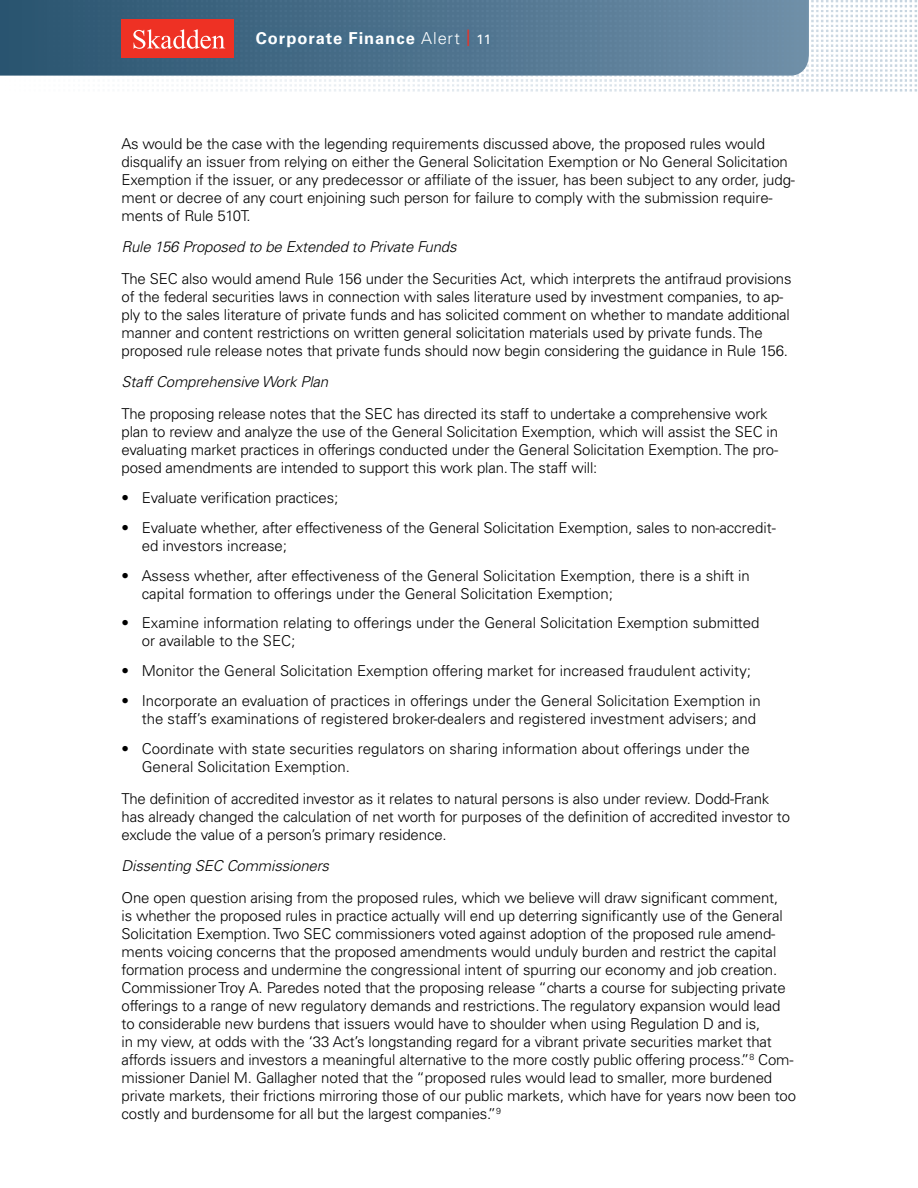
<style>
.page{position:relative;width:918px;height:1188px;background:#fff}
.page>*{position:absolute;margin:0;border:0;box-sizing:border-box;transform-origin:0 0}
.t1{font:700 16.5px "Univers LT Std";letter-spacing:.055em;color:#fff}
.t2{font:300 15px/18px "Univers LT Std";letter-spacing:-.01em;color:#000}
.t3{font:italic 300 15px "Univers LT Std";letter-spacing:-.01em;color:#000}
.s1{font-weight:300}
.s2{font-weight:400;color:#ee3124}
.s3{font-weight:400;font-size:13.5px}
</style>
<div class="page">
<img style="left:0;top:0;width:917px;height:92px">
<div style="left:250px;top:24px;width:247px;height:31px;background:#476e8a"></div>
<div style="left:122px;top:20px;width:112px;height:38px;background:#ee3124"></div>
<svg style="left:133px;top:29px;width:92px;height:20px"></svg>
<p class="t1" style="left:256px;top:28px;width:237px">Corporate Finance <span class="s1">Alert</span> <span class="s2">|</span> <span class="s3">11</span></p>
<p class="t2" style="left:122px;top:135px;width:675px">As would be the case with the legending requirements discussed above, the proposed rules would disqualify an issuer from relying on either the General Solicitation Exemption or No General Solicitation Exemption if the issuer, or any predecessor or affiliate of the issuer, has been subject to any order, judg&shy;ment or decree of any court enjoining such person for failure to comply with the submission require&shy;ments of Rule 510T.</p>
<p class="t3" style="left:122px;top:238px;width:337px">Rule 156 Proposed to be Extended to Private Funds</p>
<p class="t2" style="left:122px;top:270px;width:672px">The SEC also would amend Rule 156 under the Securities Act, which interprets the antifraud provisions of the federal securities laws in connection with sales literature used by investment companies, to ap&shy;ply to the sales literature of private funds and has solicited comment on whether to mandate additional manner and content restrictions on written general solicitation materials used by private funds. The proposed rule release notes that private funds should now begin considering the guidance in Rule 156.</p>
<p class="t3" style="left:122px;top:373px;width:208px">Staff Comprehensive Work Plan</p>
<p class="t2" style="left:122px;top:405px;width:658px">The proposing release notes that the SEC has directed its staff to undertake a comprehensive work plan to review and analyze the use of the General Solicitation Exemption, which will assist the SEC in evaluating market practices in offerings conducted under the General Solicitation Exemption. The pro&shy;posed amendments are intended to support this work plan. The staff will:</p>
<p class="t2" style="left:122px;top:488px;width:218px">• Evaluate verification practices;</p>
<p class="t2" style="left:142px;top:518px;width:636px;text-indent:-20px">• Evaluate whether, after effectiveness of the General Solicitation Exemption, sales to non-accredit&shy;ed investors increase;</p>
<p class="t2" style="left:142px;top:566px;width:610px;text-indent:-20px">• Assess whether, after effectiveness of the General Solicitation Exemption, there is a shift in capital formation to offerings under the General Solicitation Exemption;</p>
<p class="t2" style="left:142px;top:614px;width:619px;text-indent:-20px">• Examine information relating to offerings under the General Solicitation Exemption submitted or available to the SEC;</p>
<p class="t2" style="left:121px;top:662px;width:631px">• Monitor the General Solicitation Exemption offering market for increased fraudulent activity;</p>
<p class="t2" style="left:142px;top:692px;width:621px;text-indent:-20px">• Incorporate an evaluation of practices in offerings under the General Solicitation Exemption in the staff’s examinations of registered broker-dealers and registered investment advisers; and</p>
<p class="t2" style="left:142px;top:740px;width:610px;text-indent:-20px">• Coordinate with state securities regulators on sharing information about offerings under the<br>General Solicitation Exemption.</p>
<p class="t2" style="left:121px;top:789px;width:670px">The definition of accredited investor as it relates to natural persons is also under review. Dodd-Frank has already changed the calculation of net worth for purposes of the definition of accredited investor to exclude the value of a person’s primary residence.</p>
<p class="t3" style="left:121px;top:857px;width:209px">Dissenting SEC Commissioners</p>
<p class="t2" style="left:121px;top:888px;width:676px">One open question arising from the proposed rules, which we believe will draw significant comment,<br>is whether the proposed rules in practice actually will end up deterring significantly use of the General Solicitation Exemption. Two SEC commissioners voted against adoption of the proposed rule amend&shy;ments voicing concerns that the proposed amendments would unduly burden and restrict the capital formation process and undermine the congressional intent of spurring our economy and job creation.<br>Commissioner Troy A. Paredes noted that the proposing release “charts a course for subjecting private offerings to a range of new regulatory demands and restrictions. The regulatory expansion would lead to considerable new burdens that issuers would have to shoulder when using Regulation D and is,<br>in my view, at odds with the ‘33 Act’s longstanding regard for a vibrant private securities market that affords issuers and investors a meaningful alternative to the more costly public offering process.”<sup>8</sup> Com&shy;missioner Daniel M. Gallagher noted that the “proposed rules would lead to smaller, more burdened private markets, their frictions mirroring those of our public markets, which have for years now been too costly and burdensome for all but the largest companies.”<sup>9</sup></p>
</div>
